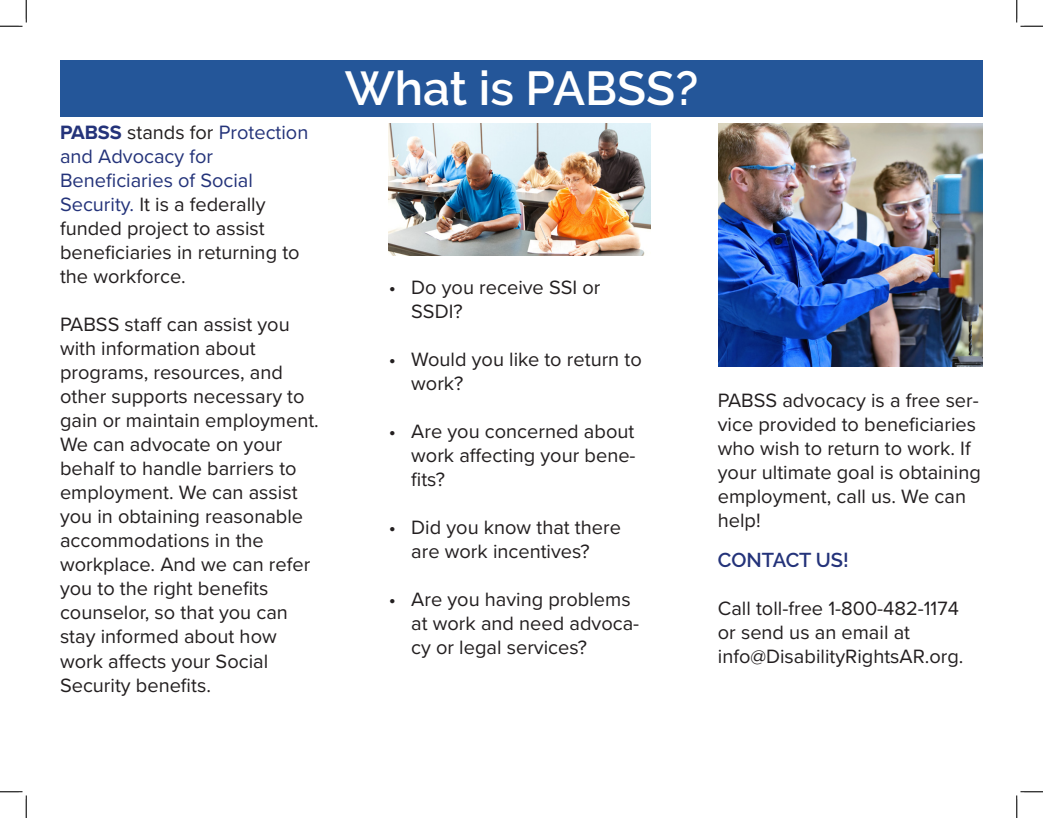
<style>
.page{position:relative;width:1043px;height:818px;background:#fff}
.page>*{position:absolute;margin:0;border:0;box-sizing:border-box;transform-origin:0 0}
.t1{font:600 47.5px "Raleway";color:#fff}
.t2{font:20px/24px "Proxima Nova";color:#231f20}
.t3{font:20px/24px "Proxima Nova";color:#24337a}
.t4{font:600 20px "Raleway";letter-spacing:-.005em;color:#24337a}
.s1{font-weight:700}
.s2{color:#231f20}
.s3{color:#24337a}
</style>
<div class="page">
<div style="left:60px;top:60px;width:922px;height:56px;background:#245699"></div>
<img style="left:389px;top:123px;width:261px;height:132px">
<img style="left:718px;top:123px;width:264px;height:243px">
<svg style="left:0;top:0;width:27px;height:27px"></svg>
<svg style="left:0;top:791px;width:27px;height:27px"></svg>
<svg style="left:1016px;top:0;width:26px;height:27px"></svg>
<svg style="left:1016px;top:791px;width:26px;height:27px"></svg>
<p class="t3" style="left:60px;top:120px;width:250px"><span class="s1">PABSS</span> <span class="s2">stands for</span> Protection and Advocacy for</p>
<p class="t3" style="left:60px;top:168px;width:194px">Beneficiaries of Social</p>
<p class="t2" style="left:60px;top:192px;width:207px"><span class="s3">Security.</span> It is a federally</p>
<p class="t2" style="left:60px;top:216px;width:206px">funded project to assist</p>
<p class="t2" style="left:60px;top:240px;width:241px">beneficiaries in returning to the workforce.</p>
<p class="t2" style="left:60px;top:312px;width:231px">PABSS staff can assist you with information about</p>
<p class="t2" style="left:60px;top:360px;width:224px">programs, resources, and</p>
<p class="t2" style="left:60px;top:384px;width:260px">other supports necessary to gain or maintain employment.<br>We can advocate on your</p>
<p class="t2" style="left:60px;top:456px;width:245px">behalf to handle barriers to employment. We can assist you in obtaining reasonable</p>
<p class="t2" style="left:60px;top:528px;width:205px">accommodations in the</p>
<p class="t2" style="left:60px;top:552px;width:252px">workplace. And we can refer you to the right benefits</p>
<p class="t2" style="left:60px;top:600px;width:229px">counselor, so that you can stay informed about how work affects your Social</p>
<p class="t2" style="left:60px;top:672px;width:152px">Security benefits.</p>
<p class="t1" style="left:345px;top:61px;width:355px">What is PABSS?</p>
<p class="t2" style="left:411px;top:274px;width:191px;text-indent:-22px">• Do you receive SSI or<br>SSDI?</p>
<p class="t2" style="left:411px;top:346px;width:232px;text-indent:-22px">• Would you like to return to work?</p>
<p class="t2" style="left:411px;top:418px;width:226px;text-align:justify;text-indent:-22px">• Are you concerned about work affecting your bene&shy;fits?</p>
<p class="t2" style="left:389px;top:514px;width:234px;text-align:center">• Did you know that there are work incentives?</p>
<p class="t2" style="left:411px;top:586px;width:229px;text-indent:-22px">• Are you having problems at work and need advoca&shy;cy or legal services?</p>
<p class="t2" style="left:717px;top:387px;width:264px">PABSS advocacy is a free ser&shy;vice provided to beneficiaries who wish to return to work. If your ultimate goal is obtaining employment, call us. We can help!</p>
<p class="t4" style="left:717px;top:548px;width:132px">CONTACT US!</p>
<p class="t2" style="left:717px;top:595px;width:242px">Call toll-free 1-800-482-1174</p>
<p class="t2" style="left:717px;top:619px;width:194px">or send us an email at</p>
<p class="t2" style="left:717px;top:643px;width:247px">info@DisabilityRightsAR.org.</p>
</div>
